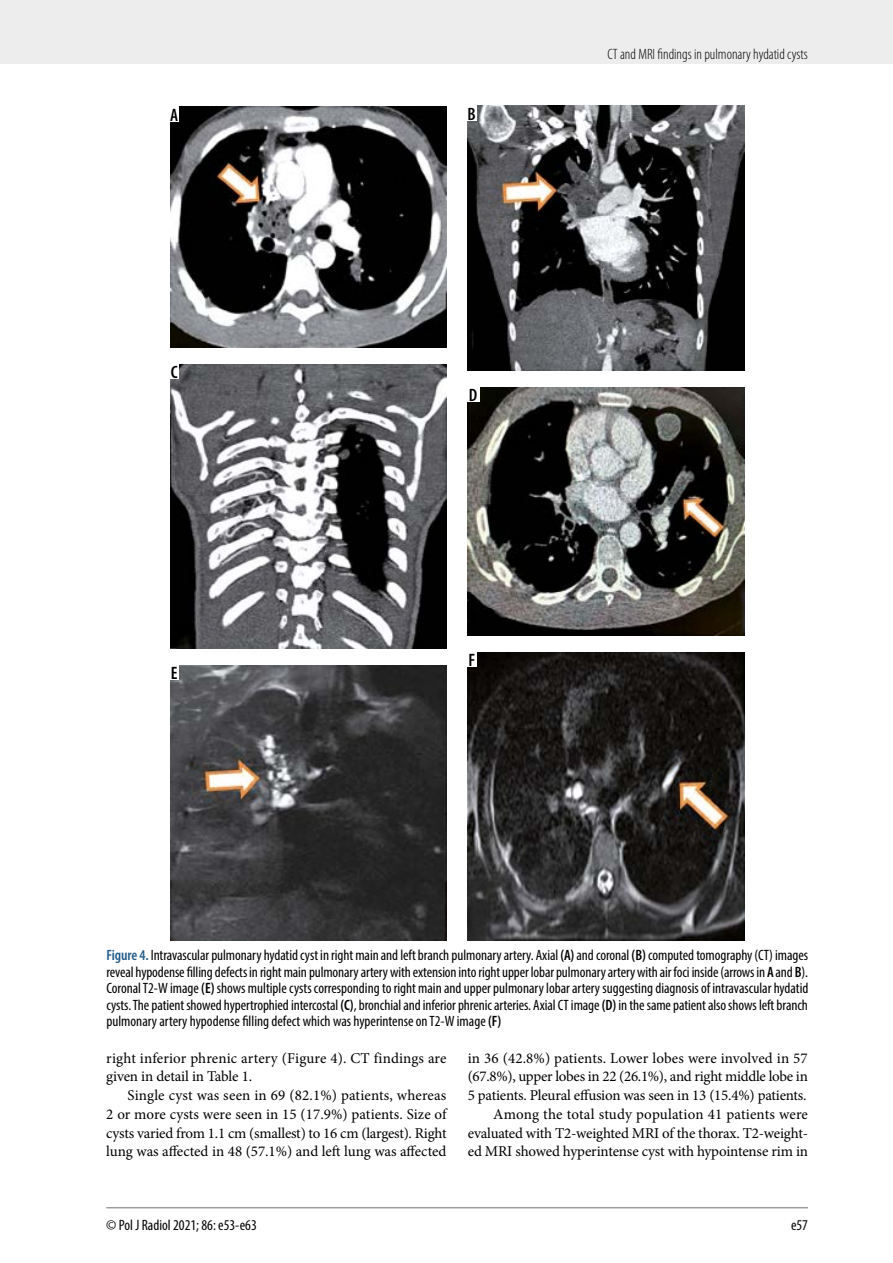
<style>
.page{position:relative;width:893px;height:1263px;background:#fff}
.page>*{position:absolute;margin:0;border:0;box-sizing:border-box;transform-origin:0 0}
.t1{font:600 condensed 18px "Myriad Pro";color:#000}
.t2{font:condensed 15px/16.5px "Myriad Pro";color:#000;text-align:justify}
.t3{font:15px/18.8px "Minion Pro";letter-spacing:-.01em;color:#000}
.t4{font:300 condensed 15px "Myriad Pro";color:#000}
.s1{font-weight:600;color:#245d8c}
.s2{font-weight:600}
</style>
<div class="page">
<div style="left:0;top:0;width:893px;height:64px;background:#ededed"></div>
<hr style="left:106px;top:1207px;width:702px;height:1px;background:#9d9d9c">
<img style="left:170px;top:107px;width:277px;height:241px">
<img style="left:170px;top:365px;width:277px;height:284px">
<img style="left:170px;top:666px;width:277px;height:274px">
<img style="left:468px;top:106px;width:276px;height:265px">
<img style="left:468px;top:388px;width:276px;height:248px">
<img style="left:468px;top:653px;width:276px;height:287px">
<div style="left:169px;top:106px;width:10px;height:16px;background:#fff"></div>
<div style="left:169px;top:364px;width:10px;height:15px;background:#fff"></div>
<div style="left:169px;top:665px;width:10px;height:15px;background:#fff"></div>
<div style="left:467px;top:106px;width:10px;height:15px;background:#fff"></div>
<div style="left:467px;top:387px;width:13px;height:15px;background:#fff"></div>
<div style="left:467px;top:652px;width:10px;height:15px;background:#fff"></div>
<p class="t1" style="left:170px;top:104px;width:10px">A</p>
<p class="t1" style="left:171px;top:361px;width:8px">C</p>
<p class="t1" style="left:171px;top:662px;width:8px">E</p>
<p class="t1" style="left:468px;top:103px;width:10px">B</p>
<p class="t1" style="left:469px;top:384px;width:10px">D</p>
<p class="t1" style="left:468px;top:649px;width:8px">F</p>
<p class="t4" style="left:607px;top:45px;width:202px">CT and MRI findings in pulmonary hydatid cysts</p>
<p class="t2" style="left:106px;top:947px;width:704px"><span class="s1">Figure 4.</span> Intravascular pulmonary hydatid cyst in right main and left branch pulmonary artery. Axial <span class="s2">(A)</span> and coronal <span class="s2">(B)</span> computed tomography (CT) images reveal hypodense filling defects in right main pulmonary artery with extension into right upper lobar pulmonary artery with air foci inside (arrows in <span class="s2">A</span> and <span class="s2">B</span>).<br>Coronal T2-W image <span class="s2">(E)</span> shows multiple cysts corresponding to right main and upper pulmonary lobar artery suggesting diagnosis of intravascular hydatid cysts. The patient showed hypertrophied intercostal <span class="s2">(C)</span>, bronchial and inferior phrenic arteries. Axial CT image <span class="s2">(D)</span> in the same patient also shows left branch pulmonary artery hypodense filling defect which was hyperintense on T2-W image <span class="s2">(F)</span></p>
<p class="t3" style="left:106px;top:1048px;width:342px">right inferior phrenic artery (Figure 4). CT findings are given in detail in Table 1.</p>
<p class="t3" style="left:106px;top:1086px;width:342px;text-align:justify;text-indent:21px">Single cyst was seen in 69 (82.1%) patients, whereas 2 or more cysts were seen in 15 (17.9%) patients. Size of cysts varied from 1.1 cm (smallest) to 16 cm (largest). Right lung was affected in 48 (57.1%) and left lung was affected</p>
<p class="t3" style="left:468px;top:1048px;width:342px;text-align:right">in 36 (42.8%) patients. Lower lobes were involved in 57 (67.8%), upper lobes in 22 (26.1%), and right middle lobe in 5 patients. Pleural effusion was seen in 13 (15.4%) patients.<br>Among the total study population 41 patients were evaluated with T2-weighted MRI of the thorax. T2-weight&shy;ed MRI showed hyperintense cyst with hypointense rim in</p>
<p class="t2" style="left:106px;top:1216px;width:152px">© Pol J Radiol 2021; 86: e53-e63</p>
<p class="t2" style="left:791px;top:1216px;width:18px">e57</p>
</div>
